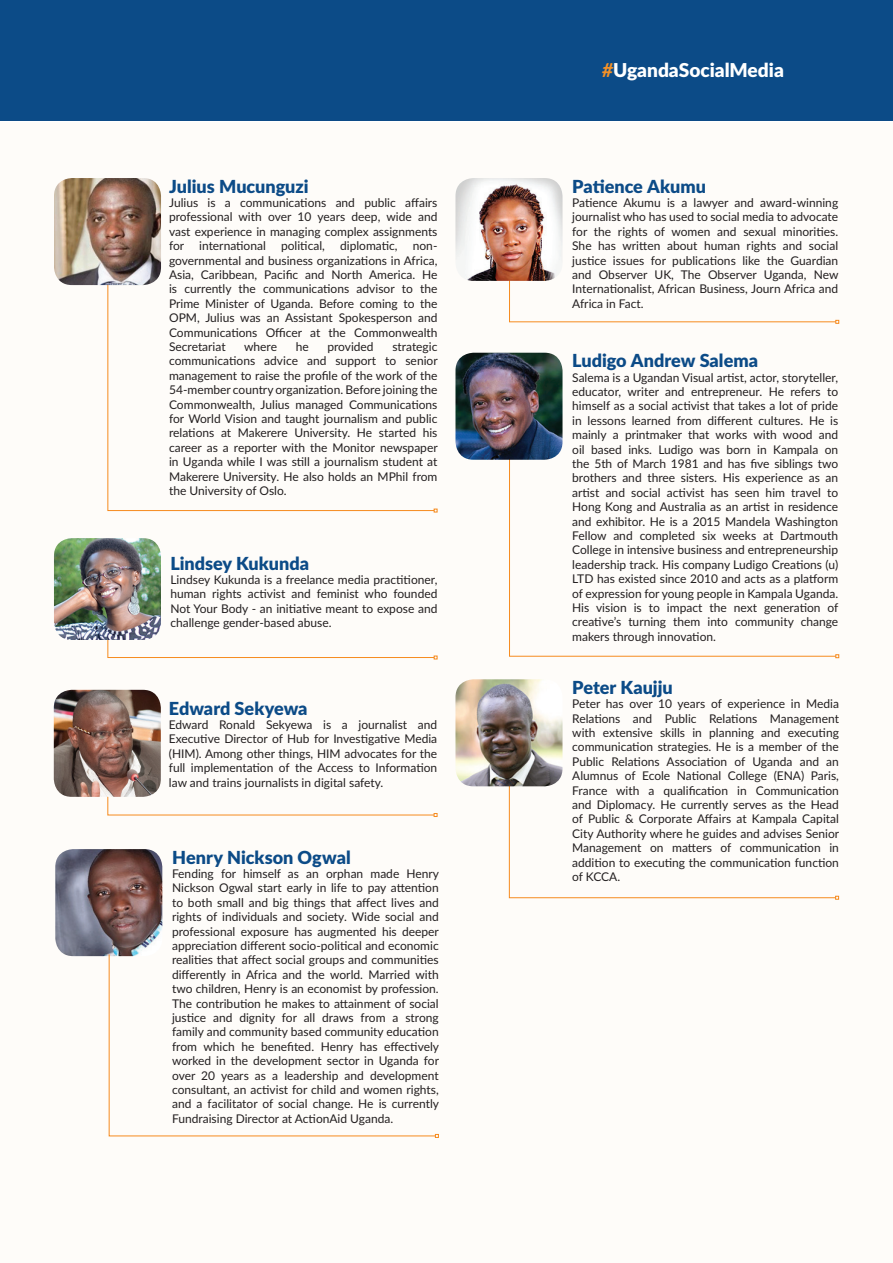
<style>
.page{position:relative;width:893px;height:1263px;background:#fff}
.page>*{position:absolute;margin:0;border:0;box-sizing:border-box;transform-origin:0 0}
.t1{font:900 19.05px "Lato";color:#fff}
.t2{font:900 18px "Lato";color:#0c4b87}
.t3{font:12px/14.4px "Lato";color:#231f20;text-align:justify}
.s1{font-weight:800;font-style:italic;color:#f39127}
</style>
<div class="page">
<div style="left:0;top:123px;width:893px;height:1140px;background:#fefcf9"></div>
<div style="left:0;top:0;width:893px;height:121px;background:#0c4b87"></div>
<img style="left:55px;top:849px;width:107px;height:107px">
<svg style="left:107px;top:285px;width:328px;height:226px"></svg>
<svg style="left:108px;top:954px;width:328px;height:183px"></svg>
<svg style="left:435px;top:1134px;width:4px;height:4px"></svg>
<svg style="left:509px;top:425px;width:326px;height:232px"></svg>
<svg style="left:835px;top:654px;width:4px;height:4px"></svg>
<img style="left:455px;top:353px;width:107px;height:107px">
<img style="left:54px;top:178px;width:107px;height:107px">
<svg style="left:509px;top:786px;width:330px;height:114px"></svg>
<img style="left:455px;top:679px;width:107px;height:107px">
<svg style="left:107px;top:797px;width:330px;height:20px"></svg>
<img style="left:54px;top:690px;width:107px;height:107px">
<svg style="left:509px;top:281px;width:330px;height:43px"></svg>
<img style="left:455px;top:178px;width:107px;height:103px">
<svg style="left:107px;top:640px;width:330px;height:19px"></svg>
<img style="left:54px;top:538px;width:107px;height:102px">
<h1 class="t1" style="left:602px;top:56px;width:183px"><span class="s1">#</span>UgandaSocialMedia</h1>
<h2 class="t2" style="left:572px;top:172px;width:135px">Patience Akumu</h2>
<p class="t3" style="left:572px;top:195px;width:268px">Patience Akumu is a lawyer and award-winning journalist who has used to social media to advocate for the rights of women and sexual minorities.<br>She has written about human rights and social justice issues for publications like the Guardian and Observer UK, The Observer Uganda, New Internationalist, African Business, Journ Africa and Africa in Fact.</p>
<h2 class="t2" style="left:169px;top:172px;width:141px">Julius Mucunguzi</h2>
<p class="t3" style="left:169px;top:195px;width:270px">Julius is a communications and public affairs professional with over 10 years deep, wide and vast experience in managing complex assignments for international</p>
<p class="t3" style="left:281px;top:238px;width:45px">political,</p>
<p class="t3" style="left:340px;top:238px;width:59px">diplomatic,</p>
<p class="t3" style="left:169px;top:238px;width:270px;text-indent:244px">non&shy;governmental and business organizations in Africa, Asia, Caribbean, Pacific and North America. He is currently the communications advisor to the Prime Minister of Uganda. Before coming to the OPM, Julius was an Assistant Spokesperson and Communications Officer at the Commonwealth Secretariat</p>
<p class="t3" style="left:244px;top:339px;width:34px">where</p>
<p class="t3" style="left:296px;top:339px;width:15px">he</p>
<p class="t3" style="left:327px;top:339px;width:48px">provided</p>
<p class="t3" style="left:169px;top:339px;width:270px;text-indent:223px">strategic communications advice and support to senior management to raise the profile of the work of the 54-member country organization. Before joining the Commonwealth, Julius managed Communications for World Vision and taught journalism and public relations at Makerere University. He started his career as a reporter with the Monitor newspaper in Uganda while I was still a journalism student at Makerere University. He also holds an MPhil from the University of Oslo.</p>
<h2 class="t2" style="left:572px;top:347px;width:187px">Ludigo Andrew Salema</h2>
<p class="t3" style="left:572px;top:369px;width:268px">Salema is a Ugandan Visual artist, actor, storyteller, educator, writer and entrepreneur. He refers to himself as a social activist that takes a lot of pride in lessons learned from different cultures. He is mainly a printmaker that works with wood and oil based inks. Ludigo was born in Kampala on the 5th of March 1981 and has five siblings two brothers and three sisters. His experience as an artist and social activist has seen him travel to Hong Kong and Australia as an artist in residence and exhibitor. He is a 2015 Mandela Washington Fellow and completed six weeks at Dartmouth College in intensive business and entrepreneurship leadership track. His company Ludigo Creations (u)<br>LTD has existed since 2010 and acts as a platform of expression for young people in Kampala Uganda.<br>His vision is to impact the next generation of creative’s turning them into community change makers through innovation.</p>
<h2 class="t2" style="left:572px;top:674px;width:102px">Peter Kaujju</h2>
<p class="t3" style="left:572px;top:696px;width:268px">Peter has over 10 years of experience in Media Relations and Public Relations Management with extensive skills in planning and executing communication strategies. He is a member of the Public Relations Association of Uganda and an Alumnus of Ecole National College (ENA) Paris, France with a qualification in Communication and Diplomacy. He currently serves as the Head of Public &amp; Corporate Affairs at Kampala Capital City Authority where he guides and advises Senior Management on matters of communication in addition to executing the communication function of KCCA.</p>
<h2 class="t2" style="left:170px;top:549px;width:140px">Lindsey Kukunda</h2>
<p class="t3" style="left:170px;top:572px;width:269px">Lindsey Kukunda is a freelance media practitioner, human rights activist and feminist who founded Not Your Body - an initiative meant to expose and challenge gender-based abuse.</p>
<h2 class="t2" style="left:169px;top:694px;width:140px">Edward Sekyewa</h2>
<p class="t3" style="left:169px;top:717px;width:270px">Edward Ronald Sekyewa is a journalist and Executive Director of Hub for Investigative Media (HIM). Among other things, HIM advocates for the full implementation of the Access to Information law and trains journalists in digital safety.</p>
<h2 class="t2" style="left:172px;top:843px;width:180px">Henry Nickson Ogwal</h2>
<p class="t3" style="left:172px;top:866px;width:269px">Fending for himself as an orphan made Henry Nickson Ogwal start early in life to pay attention to both small and big things that affect lives and rights of individuals and society. Wide social and professional exposure has augmented his deeper appreciation different socio-political and economic realities that affect social groups and communities differently in Africa and the world. Married with two children, Henry is an economist by profession.<br>The contribution he makes to attainment of social justice and dignity for all draws from a strong family and community based community education from which he benefited. Henry has effectively worked in the development sector in Uganda for over 20 years as a leadership and development consultant, an activist for child and women rights, and a facilitator of social change. He is currently Fundraising Director at ActionAid Uganda.</p>
</div>
